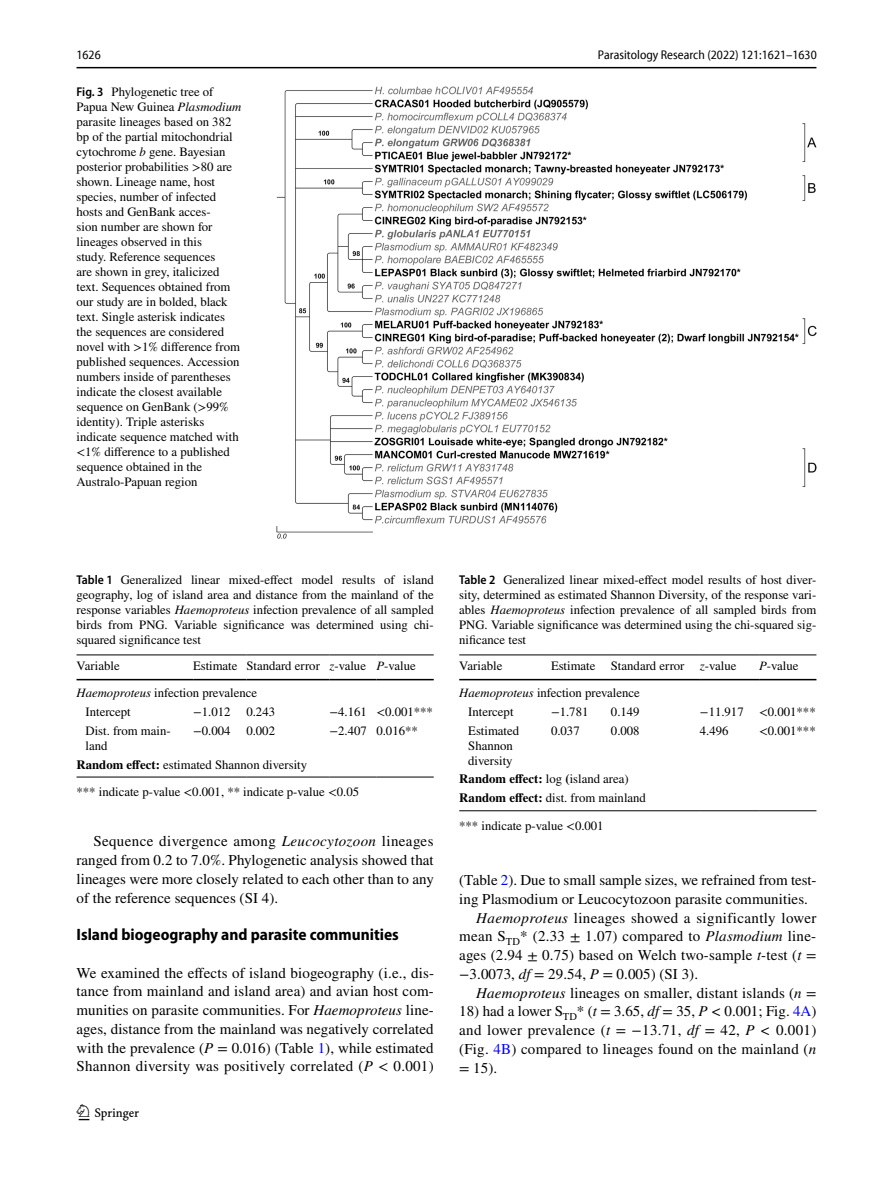
<style>
.page{position:relative;width:893px;height:1187px;background:#fff}
.page>*{position:absolute;margin:0;border:0;box-sizing:border-box;transform-origin:0 0}
.t1{font:22.5px "Springnew Regular 2";color:#000}
.t2{font:700 semi-condensed 16.5px "Myriad Pro";color:#000}
.t3{font:15px/18.8px "STIX";letter-spacing:.01em;color:#000;text-align:justify}
.t4{font:12.75px/15px "STIX";color:#000}
.t5{font:semi-condensed 12.75px "Myriad Pro Unic";color:#000}
.s1{font-family:"Myriad Pro";font-weight:600;font-stretch:semi-condensed}
.s2{font-style:italic}
.s3{font-weight:700}
.s4{color:#00f}
</style>
<div class="page">
<hr style="left:77px;top:67px;width:739px;height:1px;background:#000">
<img style="left:276px;top:87px;width:540px;height:451px">
<hr style="left:77px;top:654px;width:116px;height:1px;background:#000">
<hr style="left:77px;top:678px;width:116px;height:2px;background:#000">
<hr style="left:193px;top:654px;width:53px;height:1px;background:#000">
<hr style="left:193px;top:678px;width:53px;height:2px;background:#000">
<hr style="left:246px;top:654px;width:83px;height:1px;background:#000">
<hr style="left:246px;top:678px;width:83px;height:2px;background:#000">
<hr style="left:329px;top:654px;width:47px;height:1px;background:#000">
<hr style="left:329px;top:678px;width:47px;height:2px;background:#000">
<hr style="left:376px;top:654px;width:58px;height:1px;background:#000">
<hr style="left:376px;top:678px;width:58px;height:2px;background:#000">
<hr style="left:77px;top:776px;width:116px;height:1px;background:#000">
<hr style="left:193px;top:776px;width:53px;height:1px;background:#000">
<hr style="left:246px;top:776px;width:83px;height:1px;background:#000">
<hr style="left:329px;top:776px;width:47px;height:1px;background:#000">
<hr style="left:376px;top:776px;width:58px;height:1px;background:#000">
<hr style="left:459px;top:654px;width:92px;height:1px;background:#000">
<hr style="left:459px;top:678px;width:92px;height:2px;background:#000">
<hr style="left:551px;top:654px;width:60px;height:1px;background:#000">
<hr style="left:551px;top:678px;width:60px;height:2px;background:#000">
<hr style="left:611px;top:654px;width:89px;height:1px;background:#000">
<hr style="left:611px;top:678px;width:89px;height:2px;background:#000">
<hr style="left:700px;top:654px;width:59px;height:1px;background:#000">
<hr style="left:700px;top:678px;width:59px;height:2px;background:#000">
<hr style="left:759px;top:654px;width:57px;height:1px;background:#000">
<hr style="left:759px;top:678px;width:57px;height:2px;background:#000">
<hr style="left:459px;top:810px;width:92px;height:1px;background:#000">
<hr style="left:551px;top:810px;width:60px;height:1px;background:#000">
<hr style="left:611px;top:810px;width:89px;height:1px;background:#000">
<hr style="left:700px;top:810px;width:59px;height:1px;background:#000">
<hr style="left:759px;top:810px;width:57px;height:1px;background:#000">
<p class="t5" style="left:76px;top:50px;width:26px">1626</p>
<p class="t5" style="left:598px;top:50px;width:220px">Parasitology Research (2022) 121:1621–1630</p>
<p class="t4" style="left:77px;top:85px;width:166px"><span class="s1">Fig. 3</span> Phylogenetic tree of<br>Papua New Guinea <span class="s2">Plasmodium </span>parasite lineages based on 382 bp of the partial mitochondrial cytochrome <span class="s2">b</span> gene. Bayesian posterior probabilities &gt;80 are shown. Lineage name, host species, number of infected hosts and GenBank acces-<br>sion number are shown for lineages observed in this<br>study. Reference sequences<br>are shown in grey, italicized text. Sequences obtained from our study are in bolded, black text. Single asterisk indicates the sequences are considered novel with &gt;1% difference from published sequences. Accession numbers inside of parentheses indicate the closest available sequence on GenBank (&gt;99% identity). Triple asterisks indicate sequence matched with &lt;1% difference to a published sequence obtained in the<br>Australo-Papuan region</p>
<p class="t4" style="left:77px;top:573px;width:359px;text-align:justify"><span class="s1">Table 1</span> Generalized linear mixed-effect model results of island geography, log of island area and distance from the mainland of the response variables <span class="s2">Haemoproteus</span> infection prevalence of all sampled birds from PNG. Variable significance was determined using chi&shy;squared significance test</p>
<p class="t4" style="left:77px;top:652px;width:341px;line-height:27.3px;text-indent:117px">Estimate Standard error <span class="s2">z</span>-value <span class="s2">P</span>-value<br><span class="s2">Haemoproteus</span> infection prevalence</p>
<p class="t4" style="left:86px;top:705px;width:47px">Intercept</p>
<p class="t4" style="left:193px;top:705px;width:83px">−1.012 0.243</p>
<p class="t4" style="left:329px;top:705px;width:105px">−4.161 &lt;0.001***</p>
<p class="t4" style="left:86px;top:723px;width:87px">Dist. from main&shy;land</p>
<p class="t4" style="left:193px;top:723px;width:83px">−0.004 0.002</p>
<p class="t4" style="left:329px;top:723px;width:90px">−2.407 0.016**</p>
<p class="t4" style="left:76px;top:757px;width:232px"><span class="s3">Random effect:</span> estimated Shannon diversity</p>
<p class="t4" style="left:77px;top:659px;width:45px">Variable</p>
<p class="t4" style="left:77px;top:785px;width:284px">*** indicate p-value &lt;0.001, ** indicate p-value &lt;0.05</p>
<p class="t3" style="left:77px;top:832px;width:359px;text-indent:17px">Sequence divergence among <span class="s2">Leucocytozoon</span> lineages ranged from 0.2 to 7.0%. Phylogenetic analysis showed that lineages were more closely related to each other than to any of the reference sequences (SI 4).</p>
<p class="t2" style="left:77px;top:925px;width:324px">Island biogeography and parasite communities</p>
<p class="t3" style="left:77px;top:964px;width:359px">We examined the effects of island biogeography (i.e., dis&shy;tance from mainland and island area) and avian host com&shy;munities on parasite communities. For <span class="s2">Haemoproteus</span> line&shy;ages, distance from the mainland was negatively correlated with the prevalence (<span class="s2">P</span> = 0.016) (Table <span class="s4">1</span>), while estimated Shannon diversity was positively correlated (<span class="s2">P</span> &lt; 0.001)</p>
<h1 class="t1" style="left:79px;top:1104px;width:62px">1 3</h1>
<p class="t4" style="left:459px;top:573px;width:359px;text-align:justify"><span class="s1">Table 2</span> Generalized linear mixed-effect model results of host diver&shy;sity, determined as estimated Shannon Diversity, of the response vari&shy;ables <span class="s2">Haemoproteus</span> infection prevalence of all sampled birds from PNG. Variable significance was determined using the chi-squared sig&shy;nificance test</p>
<p class="t4" style="left:459px;top:659px;width:45px">Variable</p>
<p class="t4" style="left:551px;top:659px;width:187px">Estimate Standard error <span class="s2">z</span>-value</p>
<p class="t4" style="left:759px;top:659px;width:41px"><span class="s2">P</span>-value</p>
<p class="t4" style="left:468px;top:684px;width:173px;line-height:18.8px;text-indent:-9px"><span class="s2">Haemoproteus</span> infection prevalence<br>Intercept</p>
<p class="t4" style="left:551px;top:705px;width:39px">−1.781</p>
<p class="t4" style="left:611px;top:705px;width:30px">0.149</p>
<p class="t4" style="left:700px;top:705px;width:117px">−11.917 &lt;0.001***</p>
<p class="t4" style="left:468px;top:723px;width:52px">Estimated<br>Shannon diversity</p>
<p class="t4" style="left:551px;top:723px;width:30px">0.037</p>
<p class="t4" style="left:611px;top:723px;width:30px">0.008</p>
<p class="t4" style="left:700px;top:723px;width:30px">4.496</p>
<p class="t4" style="left:759px;top:723px;width:58px">&lt;0.001***</p>
<p class="t4" style="left:459px;top:770px;width:188px;line-height:18.8px"><span class="s3">Random effect:</span> log <span class="s3">(</span>island area)<br><span class="s3">Random effect:</span> dist. from mainland</p>
<p class="t4" style="left:459px;top:819px;width:146px">*** indicate p-value &lt;0.001</p>
<p class="t3" style="left:459px;top:871px;width:359px">(Table <span class="s4">2</span>). Due to small sample sizes, we refrained from test-</p>
<p class="t3" style="left:459px;top:890px;width:350px">ing Plasmodium or Leucocytozoon parasite communities.</p>
<p class="t3" style="left:476px;top:909px;width:342px"><span class="s2">Haemoproteus</span> lineages showed a significantly lower</p>
<p class="t3" style="left:459px;top:927px;width:358px">mean S<sub>TD</sub>* (2.33 ± 1.07) compared to <span class="s2">Plasmodium</span> line-</p>
<p class="t3" style="left:459px;top:946px;width:359px">ages (2.94 ± 0.75) based on Welch two-sample <span class="s2">t</span>-test (<span class="s2">t</span> =</p>
<p class="t3" style="left:459px;top:965px;width:240px">−3.0073, <span class="s2">df</span> = 29.54, <span class="s2">P</span> = 0.005) (SI 3).</p>
<p class="t3" style="left:476px;top:984px;width:342px"><span class="s2">Haemoproteus</span> lineages on smaller, distant islands (<span class="s2">n</span> =</p>
<p class="t3" style="left:459px;top:1002px;width:359px">18) had a lower S<sub>TD</sub>* (<span class="s2">t</span> = 3.65, <span class="s2">df</span> = 35, <span class="s2">P &lt;</span> 0.001; Fig. <span class="s4">4A</span>) and lower prevalence (<span class="s2">t</span> = −13.71, <span class="s2">df</span> = 42, <span class="s2">P &lt;</span> 0.001) (Fig. <span class="s4">4B</span>) compared to lineages found on the mainland (<span class="s2">n </span>= 15).</p>
</div>
